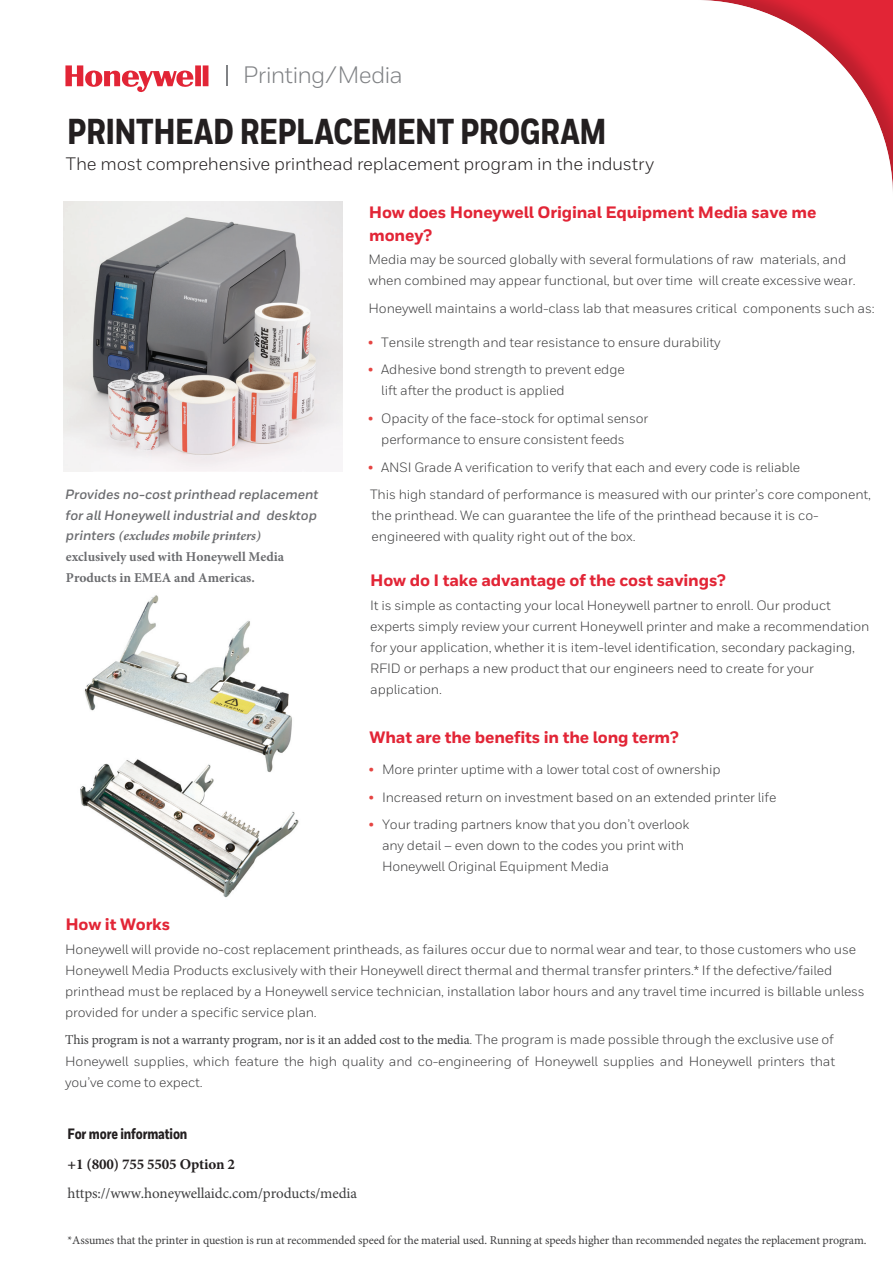
<style>
.page{position:relative;width:893px;height:1263px;background:#fff}
.page>*{position:absolute;margin:0;border:0;box-sizing:border-box;transform-origin:0 0}
.Cover__Subtitle{font:800 36px "Honeywell Cond";letter-spacing:-.01em;color:#231f20}
.Logotype_-_80{font:23.7px "Honeywell Sans";letter-spacing:-.035em;color:#808285}
.Cover__Subtitle-2{font:18px "Honeywell Sans";letter-spacing:-.015em;color:#231f20}
.Heading__11_15__Red{font:800 16.5px "Honeywell Sans";letter-spacing:-.01em;color:#e22536}
.Body__less_space{font:800 16.5px/22.5px "Honeywell Sans";letter-spacing:-.01em;color:#e22536}
.t1{font:15px "Minion Pro";letter-spacing:-.01em;color:#3e3e3f}
.t2{font:700 15px "Minion Pro";letter-spacing:-.01em;color:#231f20}
.t3{font:800 15px "Honeywell Cond";letter-spacing:-.01em;color:#231f20}
.Heading__11_15__Red-2{font:13.5px/21px "Honeywell Sans";letter-spacing:-.01em;color:#3e3e3f}
.Body__less_space-2{font:13.5px/21px "Honeywell Sans";letter-spacing:-.01em;color:#3e3e3f}
.Sidebar__Body{font:italic 700 13.5px/20.7px "Honeywell Sans";letter-spacing:-.005em;color:#6c6d70}
.t4{font:13.5px "Minion Pro";letter-spacing:-.01em;color:#3e3e3f}
.t5{font:12px "Minion Pro";letter-spacing:-.01em;color:#3e3e3f}
.s1{color:#e54542}
.s2{font-family:"Minion Pro"}
.s3{font-family:"Minion Pro";font-style:normal}
.s4{font-family:"Honeywell Sans"}
</style>
<div class="page">
<svg style="left:65px;top:65px;width:143px;height:27px"></svg>
<hr style="left:226px;top:65px;width:2px;height:21px;background:#808285">
<img style="left:64px;top:202px;width:278px;height:269px">
<img style="left:80px;top:595px;width:219px;height:303px">
<p class="Logotype_-_80" style="left:243px;top:61px;width:162px">Printing/Media</p>
<p class="Cover__Subtitle" style="left:67px;top:109px;width:541px">PRINTHEAD REPLACEMENT PROGRAM</p>
<p class="Cover__Subtitle-2" style="left:66px;top:153px;width:590px">The most comprehensive printhead replacement program in the industry</p>
<p class="Body__less_space" style="left:369px;top:202px;width:449px">How does Honeywell Original Equipment Media save me money?</p>
<p class="Body__less_space-2" style="left:368px;top:249px;width:489px">Media may be sourced globally with several formulations of raw materials, and when combined may appear functional, but over time will create excessive wear.</p>
<p class="Body__less_space-2" style="left:369px;top:298px;width:508px">Honeywell maintains a world-class lab that measures critical components such as:</p>
<p class="Heading__11_15__Red-2" style="left:368px;top:332px;width:354px"><span class="s1">•</span> Tensile strength and tear resistance to ensure durability</p>
<p class="Heading__11_15__Red-2" style="left:381px;top:359px;width:245px;text-indent:-14px"><span class="s1">•</span> Adhesive bond strength to prevent edge lift after the product is applied</p>
<p class="Heading__11_15__Red-2" style="left:381px;top:408px;width:268px;text-indent:-14px"><span class="s1">•</span> Opacity of the face-stock for optimal sensor performance to ensure consistent feeds</p>
<p class="Heading__11_15__Red-2" style="left:368px;top:457px;width:434px"><span class="s1">•</span> ANSI Grade A verification to verify that each and every code is reliable</p>
<p class="Heading__11_15__Red-2" style="left:370px;top:484px;width:502px">This high standard of performance is measured with our printer’s core component, the printhead. We can guarantee the life of the printhead because it is co&shy;engineered with quality right out of the box.</p>
<p class="Heading__11_15__Red" style="left:370px;top:570px;width:357px">How do I take advantage of the cost savings?</p>
<p class="Heading__11_15__Red-2" style="left:370px;top:595px;width:501px">It is simple as contacting your local Honeywell partner to enroll. Our product experts simply review your current Honeywell printer and make a recommendation for your application, whether it is item-level identification, secondary packaging, RFID or perhaps a new product that our engineers need to create for your application.</p>
<p class="Heading__11_15__Red" style="left:370px;top:727px;width:311px">What are the benefits in the long term?</p>
<p class="Heading__11_15__Red-2" style="left:368px;top:759px;width:354px"><span class="s1">•</span> More printer uptime with a lower total cost of ownership</p>
<p class="Heading__11_15__Red-2" style="left:368px;top:786px;width:409px"><span class="s1">•</span> Increased return on investment based on an extended printer life</p>
<p class="Heading__11_15__Red-2" style="left:382px;top:814px;width:309px;text-indent:-14px"><span class="s1">•</span> Your trading partners know that you don’t overlook any detail – even down to the codes you print with<br>Honeywell Original Equipment Media</p>
<p class="Sidebar__Body" style="left:65px;top:484px;width:255px">Provides no-cost printhead replacement for all Honeywell industrial and desktop printers <span class="s2">(excludes mobile printers) </span><span class="s3">exclusively used with Honeywell Media Products in EMEA and Americas.</span></p>
<p class="Body__less_space" style="left:65px;top:914px;width:106px">How it Works</p>
<p class="Heading__11_15__Red-2" style="left:65px;top:939px;width:801px">Honeywell will provide no-cost replacement printheads, as failures occur due to normal wear and tear, to those customers who use Honeywell Media Products exclusively with their Honeywell direct thermal and thermal transfer printers.* If the defective/failed printhead must be replaced by a Honeywell service technician, installation labor hours and any travel time incurred is billable unless provided for under a specific service plan.</p>
<p class="t4" style="left:65px;top:1031px;width:770px">This program is not a warranty program, nor is it an added cost to the media<span class="s4">. The program is made possible through the exclusive use of</span></p>
<p class="Heading__11_15__Red-2" style="left:65px;top:1050px;width:771px">Honeywell supplies, which feature the high quality and co-engineering of Honeywell supplies and Honeywell printers that you’ve come to expect.</p>
<p class="t3" style="left:68px;top:1124px;width:121px">For more information</p>
<p class="t2" style="left:68px;top:1153px;width:169px">+1 (800) 755 5505 Option 2</p>
<p class="t1" style="left:68px;top:1183px;width:291px">https://www.honeywellaidc.com/products/media</p>
<p class="t5" style="left:68px;top:1232px;width:800px">*Assumes that the printer in question is run at recommended speed for the material used. Running at speeds higher than recommended negates the replacement program.</p>
</div>
